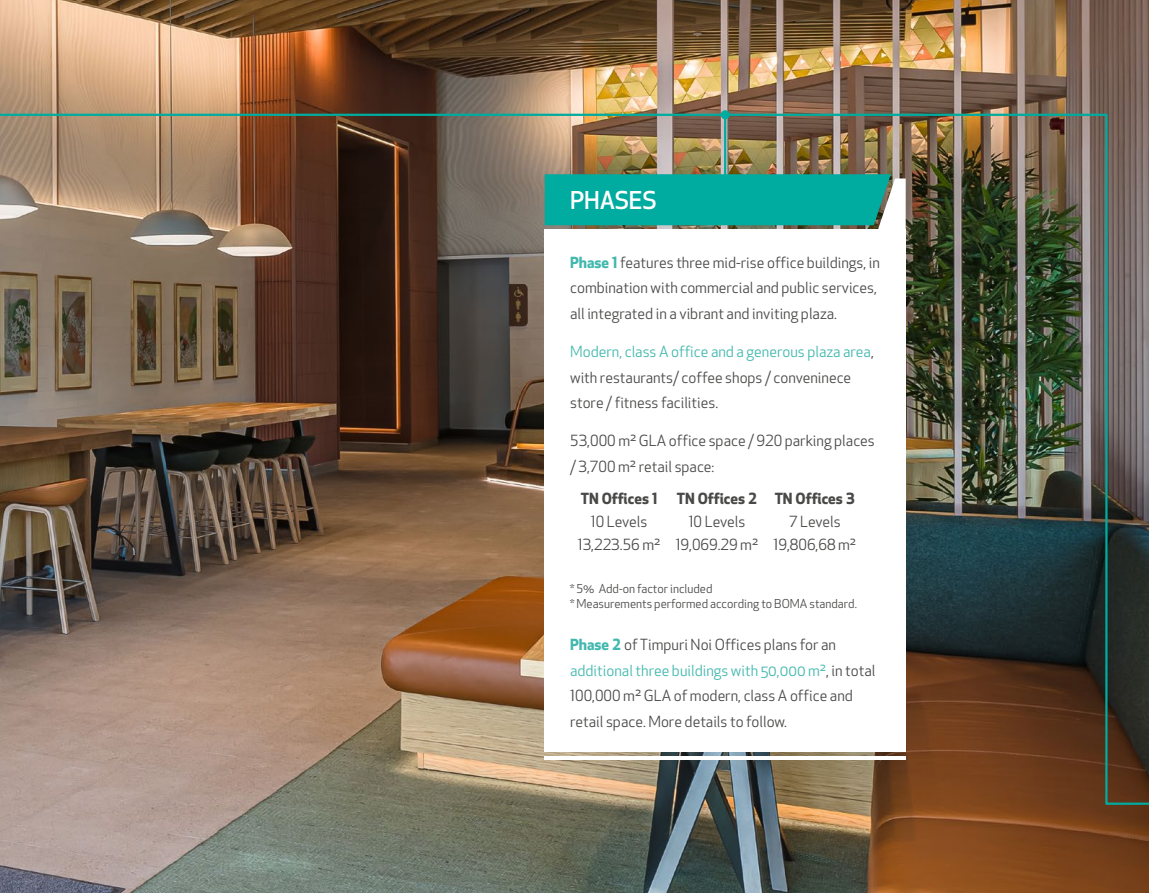
<style>
.page{position:relative;width:1149px;height:893px;background:#fff}
.page>*{position:absolute;margin:0;border:0;box-sizing:border-box;transform-origin:0 0}
.t1{font:500 24px "Apex New";color:#fff}
.t2{font:15px/25.5px "Apex New";color:#494948}
.t3{font:700 15px "Apex New";color:#494948}
.t4{font:12px/14.4px "Apex New";color:#494948}
.s1{font-weight:700;color:#42b8ae}
.s2{color:#42b8ae}
</style>
<div class="page">
<img style="left:0;top:0;width:1148px;height:893px">
<svg style="left:720px;top:110px;width:9px;height:9px"></svg>
<img style="left:0;top:113px;width:1148px;height:693px">
<h1 class="t1" style="left:570px;top:184px;width:88px">PHASES</h1>
<p class="t2" style="left:570px;top:250px;width:311px"><span class="s1">Phase 1</span> features three mid-rise office buildings, in combination with commercial and public services, all integrated in a vibrant and inviting plaza.</p>
<p class="t2" style="left:570px;top:339px;width:305px"><span class="s2">Modern, class A office and a generous plaza area</span>, with restaurants/ coffee shops / conveninece store / fitness facilities.</p>
<p class="t2" style="left:570px;top:428px;width:306px">53,000 m² GLA office space / 920 parking places / 3,700 m² retail space:</p>
<p class="t3" style="left:580px;top:487px;width:78px">TN Offices 1</p>
<p class="t3" style="left:676px;top:487px;width:180px">TN Offices 2 TN Offices 3</p>
<p class="t2" style="left:590px;top:509px;width:58px">10 Levels</p>
<p class="t2" style="left:688px;top:509px;width:58px">10 Levels</p>
<p class="t2" style="left:577px;top:510px;width:280px;line-height:23.2px;text-indent:211px">7 Levels<br>13,223.56 m² 19,069.29 m² 19,806,68 m²</p>
<p class="t4" style="left:570px;top:582px;width:288px">* 5% Add-on factor included<br>* Measurements performed according to BOMA standard.</p>
<p class="t2" style="left:570px;top:632px;width:307px"><span class="s1">Phase 2</span> of Timpuri Noi Offices plans for an <span class="s2">additional three buildings with 50,000 m²</span>, in total 100,000 m² GLA of modern, class A office and retail space. More details to follow.</p>
</div>
